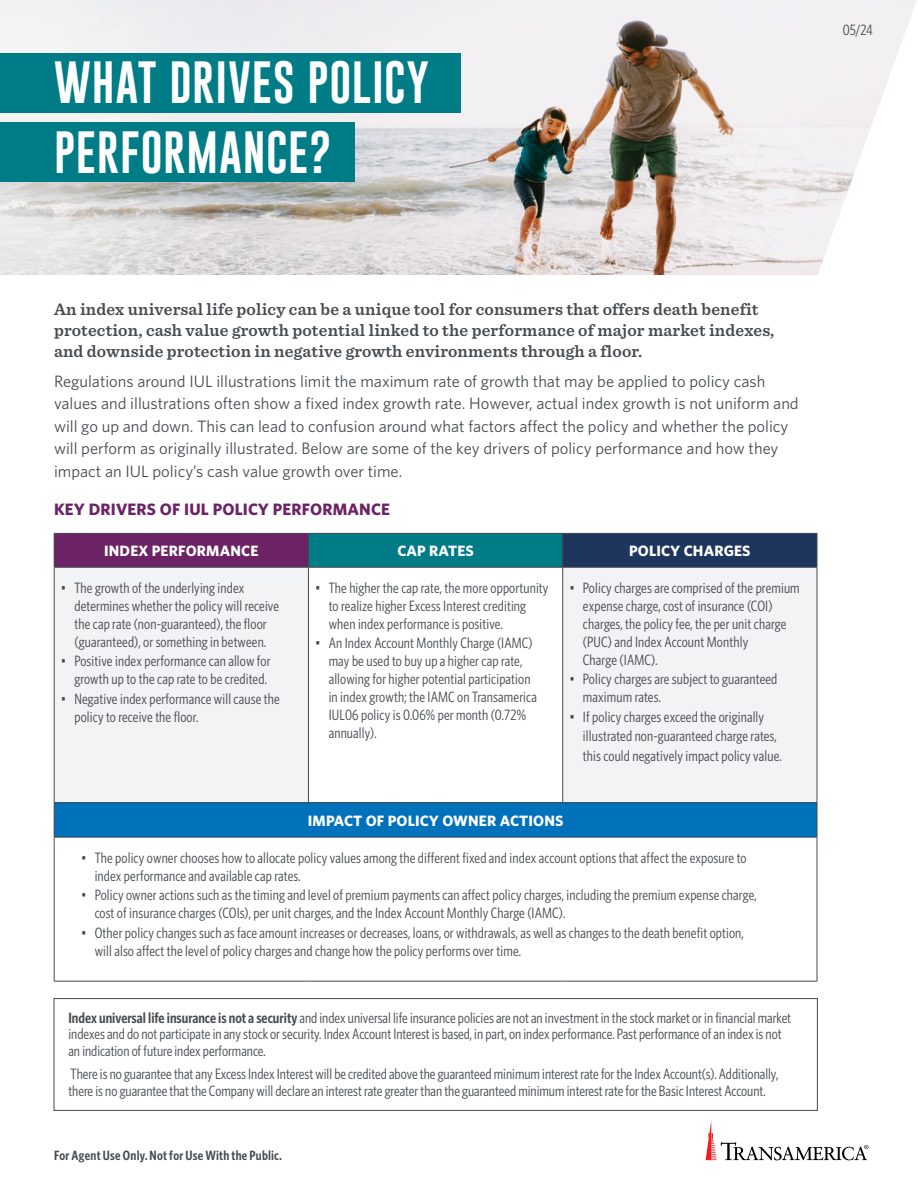
<style>
.page{position:relative;width:918px;height:1188px;background:#fff}
.page>*{position:absolute;margin:0;border:0;box-sizing:border-box;transform-origin:0 0}
.t1{font:43.5px "Gobold";letter-spacing:.02em;color:#fff}
.t2{font:600 17.25px/21px "Sentinel";letter-spacing:.01em;color:#474b4f}
.t3{font:16.5px/22.5px "Whitney";color:#474b4f}
.t4{font:700 16.5px "Whitney";letter-spacing:.01em;color:#6c2365}
.t5{font:15px/18px "Whitney Condensed";letter-spacing:.01em;color:#474b4f}
.t6{font:700 15px "Whitney";letter-spacing:.01em;color:#fff}
.t7{font:600 13.5px "Whitney Condensed";letter-spacing:.02em;color:#474b4f}
.s1{font-weight:600}
</style>
<div class="page">
<img style="left:0;top:0;width:817px;height:275px">
<div style="left:54px;top:533px;width:254px;height:34px;background:#6c2365"></div>
<div style="left:308px;top:533px;width:255px;height:34px;background:#007c86"></div>
<div style="left:563px;top:533px;width:254px;height:34px;background:#1e355e"></div>
<div style="left:55px;top:568px;width:762px;height:234px;background:#f1f3f4"></div>
<div style="left:308px;top:567px;width:255px;height:236px;background:#fff"></div>
<div style="left:54px;top:803px;width:763px;height:34px;background:#0072bc"></div>
<hr style="left:54px;top:533px;width:254px;height:1px;background:#474b4f">
<hr style="left:54px;top:534px;width:1px;height:33px;background:#474b4f">
<hr style="left:54px;top:567px;width:254px;height:1px;background:#474b4f">
<hr style="left:54px;top:567px;width:1px;height:236px;background:#474b4f">
<hr style="left:54px;top:802px;width:254px;height:1px;background:#474b4f">
<hr style="left:54px;top:837px;width:254px;height:1px;background:#474b4f">
<hr style="left:54px;top:837px;width:1px;height:144px;background:#474b4f">
<hr style="left:308px;top:837px;width:255px;height:1px;background:#474b4f">
<hr style="left:563px;top:837px;width:254px;height:1px;background:#474b4f">
<hr style="left:54px;top:981px;width:254px;height:1px;background:#474b4f">
<hr style="left:308px;top:981px;width:255px;height:1px;background:#474b4f">
<hr style="left:563px;top:981px;width:254px;height:1px;background:#474b4f">
<hr style="left:308px;top:534px;width:1px;height:33px;background:#474b4f">
<hr style="left:563px;top:533px;width:254px;height:1px;background:#474b4f">
<hr style="left:562px;top:534px;width:1px;height:33px;background:#474b4f">
<hr style="left:817px;top:534px;width:1px;height:33px;background:#474b4f">
<hr style="left:308px;top:567px;width:1px;height:236px;background:#474b4f">
<hr style="left:563px;top:567px;width:254px;height:1px;background:#474b4f">
<hr style="left:562px;top:567px;width:1px;height:236px;background:#474b4f">
<hr style="left:817px;top:567px;width:1px;height:236px;background:#474b4f">
<hr style="left:308px;top:802px;width:255px;height:1px;background:#474b4f">
<hr style="left:563px;top:802px;width:254px;height:1px;background:#474b4f">
<hr style="left:817px;top:803px;width:1px;height:34px;background:#474b4f">
<hr style="left:817px;top:837px;width:1px;height:144px;background:#474b4f">
<hr style="left:54px;top:803px;width:1px;height:34px;background:#474b4f">
<hr style="left:308px;top:533px;width:255px;height:1px;background:#474b4f">
<hr style="left:308px;top:567px;width:255px;height:1px;background:#474b4f">
<svg style="left:817px;top:0;width:100px;height:275px"></svg>
<div style="left:0;top:122px;width:354px;height:60px;background:#007c86"></div>
<div style="left:0;top:53px;width:460px;height:59px;background:#007c86"></div>
<svg style="left:706px;top:1121px;width:163px;height:39px"></svg>
<div style="left:54px;top:998px;width:764px;height:113px;border:1px solid #474b4f"></div>
<h1 class="t1" style="left:54px;top:55px;width:377px">WHAT DRIVES POLICY</h1>
<h1 class="t1" style="left:54px;top:124px;width:279px">PERFORMANCE?</h1>
<p class="t5" style="left:843px;top:20px;width:31px">05/24</p>
<p class="t2" style="left:54px;top:298px;width:722px">An index universal life policy can be a unique tool for consumers that offers death benefit protection, cash value growth potential linked to the performance of major market indexes, and downside protection in negative growth environments through a floor.</p>
<p class="t3" style="left:54px;top:369px;width:746px">Regulations around IUL illustrations limit the maximum rate of growth that may be applied to policy cash values and illustrations often show a fixed index growth rate. However, actual index growth is not uniform and will go up and down. This can lead to confusion around what factors affect the policy and whether the policy will perform as originally illustrated. Below are some of the key drivers of policy performance and how they impact an IUL policy’s cash value growth over time.</p>
<p class="t4" style="left:54px;top:498px;width:338px">KEY DRIVERS OF IUL POLICY PERFORMANCE</p>
<p class="t6" style="left:104px;top:541px;width:156px">INDEX PERFORMANCE</p>
<p class="t6" style="left:397px;top:541px;width:78px">CAP RATES</p>
<p class="t6" style="left:629px;top:541px;width:123px">POLICY CHARGES</p>
<p class="t5" style="left:74px;top:578px;width:206px;text-indent:-14px">• The growth of the underlying index determines whether the policy will receive the cap rate (non-guaranteed), the floor (guaranteed), or something in between.</p>
<p class="t5" style="left:61px;top:652px;width:211px;text-align:right">• Positive index performance can allow for growth up to the cap rate to be credited.</p>
<p class="t5" style="left:74px;top:689px;width:207px;text-indent:-14px">• Negative index performance will cause the policy to receive the floor.</p>
<p class="t5" style="left:329px;top:578px;width:221px;text-indent:-14px">• The higher the cap rate, the more opportunity to realize higher Excess Interest crediting when index performance is positive.</p>
<p class="t5" style="left:329px;top:634px;width:210px;text-indent:-14px">• An Index Account Monthly Charge (IAMC) may be used to buy up a higher cap rate, allowing for higher potential participation in index growth; the IAMC on Transamerica IUL06 policy is 0.06% per month (0.72% annually).</p>
<p class="t5" style="left:583px;top:578px;width:218px;text-indent:-13px">• Policy charges are comprised of the premium expense charge, cost of insurance (COI) charges, the policy fee, the per unit charge (PUC) and Index Account Monthly<br>Charge (IAMC).</p>
<p class="t5" style="left:583px;top:670px;width:196px;text-indent:-14px">• Policy charges are subject to guaranteed maximum rates.</p>
<p class="t5" style="left:583px;top:706px;width:200px;line-height:19.5px;text-indent:-14px">• If policy charges exceed the originally illustrated non-guaranteed charge rates, this could negatively impact policy value.</p>
<p class="t6" style="left:308px;top:811px;width:257px">IMPACT OF POLICY OWNER ACTIONS</p>
<p class="t5" style="left:95px;top:848px;width:653px;text-indent:-14px">• The policy owner chooses how to allocate policy values among the different fixed and index account options that affect the exposure to index performance and available cap rates.</p>
<p class="t5" style="left:95px;top:885px;width:664px;text-indent:-14px">• Policy owner actions such as the timing and level of premium payments can affect policy charges, including the premium expense charge, cost of insurance charges (COIs), per unit charges, and the Index Account Monthly Charge (IAMC).</p>
<p class="t5" style="left:95px;top:923px;width:650px;text-indent:-14px">• Other policy changes such as face amount increases or decreases, loans, or withdrawals, as well as changes to the death benefit option, will also affect the level of policy charges and change how the policy performs over time.</p>
<p class="t5" style="left:68px;top:1009px;width:724px;line-height:16.5px"><span class="s1">Index universal life insurance is not a security</span> and index universal life insurance policies are not an investment in the stock market or in financial market indexes and do not participate in any stock or security. Index Account Interest is based, in part, on index performance. Past performance of an index is not an indication of future index performance.</p>
<p class="t5" style="left:68px;top:1065px;width:711px;line-height:16.5px">There is no guarantee that any Excess Index Interest will be credited above the guaranteed minimum interest rate for the Index Account(s). Additionally, there is no guarantee that the Company will declare an interest rate greater than the guaranteed minimum interest rate for the Basic Interest Account.</p>
<p class="t7" style="left:54px;top:1146px;width:230px">For Agent Use Only. Not for Use With the Public.</p>
</div>
